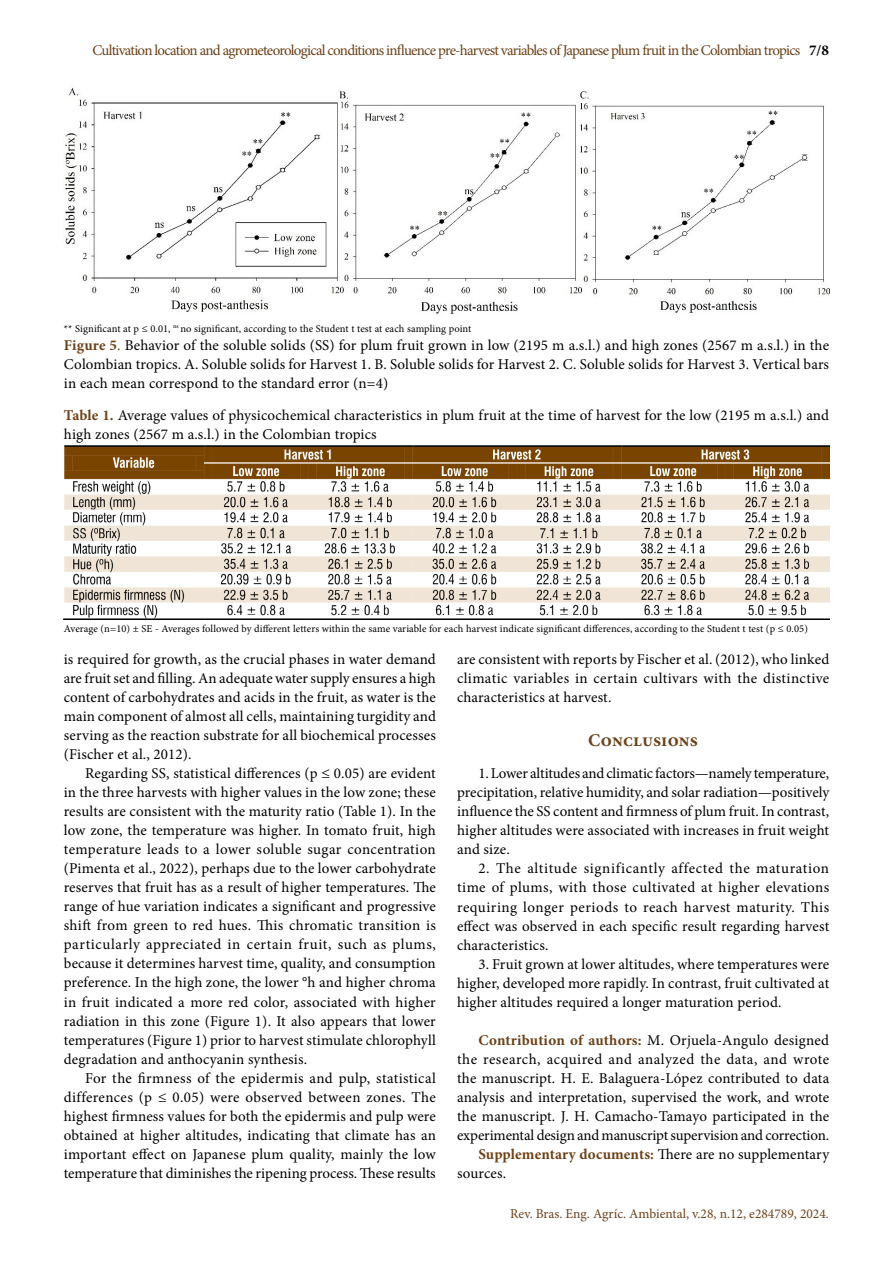
<style>
.page{position:relative;width:893px;height:1263px;background:#fff}
.page>*{position:absolute;margin:0;border:0;box-sizing:border-box;transform-origin:0 0}
.t1{font:700 18px "Minion Pro";letter-spacing:.01em;color:#6c4119}
.t2{font:15px/19px "Minion Pro";letter-spacing:.005em;color:#000;text-align:justify}
.t3{font:15px "Minion Pro";letter-spacing:-.05em;color:#6c4119}
.t4{font:15px "Minion Pro";letter-spacing:-.015em;color:#000}
.t5{font:15px "Minion Pro";letter-spacing:.035em;color:#000}
.t6{font:700 15px "Minion Pro";letter-spacing:.005em;color:#6c4119}
.t7{font:13.5px "Minion Pro";color:#6c4119}
.t8{font:10.5px "Minion Pro";letter-spacing:.005em;color:#000}
.s1{font-weight:700;color:#000}
.s2{font-weight:700;color:#6c4119}
.s3{color:#6c4119}
.s4{font-weight:400;color:#000}
</style>
<div class="page">
<img style="left:65px;top:88px;width:764px;height:226px">
<img style="left:64px;top:445px;width:765px;height:175px">
<p class="t3" style="left:93px;top:40px;width:738px">Cultivation location and agrometeorological conditions influence pre-harvest variables of Japanese plum fruit in the Colombian tropics <span class="s1">7/8</span></p>
<p class="t8" style="left:64px;top:321px;width:409px">** Significant at p ≤ 0.01, <sup>ns</sup> no significant, according to the Student t test at each sampling point</p>
<p class="t2" style="left:64px;top:336px;width:767px"><span class="s2">Figure 5</span><span class="s3">.</span> Behavior of the soluble solids (SS) for plum fruit grown in low (2195 m a.s.l.) and high zones (2567 m a.s.l.) in the Colombian tropics. A. Soluble solids for Harvest 1. B. Soluble solids for Harvest 2. C. Soluble solids for Harvest 3. Vertical bars in each mean correspond to the standard error (n=4)</p>
<p class="t2" style="left:64px;top:406px;width:767px"><span class="s2">Table 1.</span> Average values of physicochemical characteristics in plum fruit at the time of harvest for the low (2195 m a.s.l.) and high zones (2567 m a.s.l.) in the Colombian tropics</p>
<p class="t8" style="left:64px;top:621px;width:746px">Average (n=10) ± SE - Averages followed by different letters within the same variable for each harvest indicate significant differences, according to the Student t test (p ≤ 0.05)</p>
<p class="t2" style="left:64px;top:650px;width:374px">is required for growth, as the crucial phases in water demand are fruit set and filling. An adequate water supply ensures a high content of carbohydrates and acids in the fruit, as water is the main component of almost all cells, maintaining turgidity and serving as the reaction substrate for all biochemical processes (Fischer et al., 2012).</p>
<p class="t2" style="left:64px;top:764px;width:374px;text-indent:21px">Regarding SS, statistical differences (p ≤ 0.05) are evident in the three harvests with higher values in the low zone; these results are consistent with the maturity ratio (Table 1). In the low zone, the temperature was higher. In tomato fruit, high temperature leads to a lower soluble sugar concentration (Pimenta et al., 2022), perhaps due to the lower carbohydrate reserves that fruit has as a result of higher temperatures. The range of hue variation indicates a significant and progressive shift from green to red hues. This chromatic transition is particularly appreciated in certain fruit, such as plums, because it determines harvest time, quality, and consumption preference. In the high zone, the lower °h and higher chroma in fruit indicated a more red color, associated with higher radiation in this zone (Figure 1). It also appears that lower temperatures (Figure 1) prior to harvest stimulate chlorophyll degradation and anthocyanin synthesis.</p>
<p class="t2" style="left:64px;top:1068px;width:374px;text-indent:21px">For the firmness of the epidermis and pulp, statistical differences (p ≤ 0.05) were observed between zones. The highest firmness values for both the epidermis and pulp were obtained at higher altitudes, indicating that climate has an important effect on Japanese plum quality, mainly the low temperature that diminishes the ripening process. These results</p>
<p class="t2" style="left:457px;top:649px;width:374px">are consistent with reports by Fischer et al. (2012), who linked climatic variables in certain cultivars with the distinctive characteristics at harvest.</p>
<p class="t1" style="left:588px;top:728px;width:111px">Conclusions</p>
<p class="t2" style="left:457px;top:764px;width:374px;text-indent:21px">1. Lower altitudes and climatic factors—namely temperature, precipitation, relative humidity, and solar radiation—positively influence the SS content and firmness of plum fruit. In contrast, higher altitudes were associated with increases in fruit weight and size.</p>
<p class="t2" style="left:457px;top:859px;width:374px;text-indent:21px">2. The altitude significantly affected the maturation time of plums, with those cultivated at higher elevations requiring longer periods to reach harvest maturity. This effect was observed in each specific result regarding harvest characteristics.</p>
<p class="t2" style="left:457px;top:954px;width:374px;text-indent:21px">3. Fruit grown at lower altitudes, where temperatures were higher, developed more rapidly. In contrast, fruit cultivated at higher altitudes required a longer maturation period.</p>
<p class="t2" style="left:478px;top:1030px;width:352px"><span class="s2">Contribution of authors:</span> M. Orjuela-Angulo designed</p>
<p class="t5" style="left:457px;top:1049px;width:374px">the research, acquired and analyzed the data, and wrote</p>
<p class="t2" style="left:457px;top:1068px;width:374px">the manuscript. H. E. Balaguera-López contributed to data</p>
<p class="t2" style="left:457px;top:1087px;width:374px">analysis and interpretation, supervised the work, and wrote</p>
<p class="t2" style="left:457px;top:1107px;width:374px">the manuscript. J. H. Camacho-Tamayo participated in the</p>
<p class="t4" style="left:457px;top:1125px;width:374px">experimental design and manuscript supervision and correction.</p>
<p class="t6" style="left:478px;top:1143px;width:352px">Supplementary documents: <span class="s4">There are no supplementary</span></p>
<p class="t2" style="left:457px;top:1164px;width:51px">sources.</p>
<p class="t7" style="left:510px;top:1204px;width:320px">Rev. Bras. Eng. Agríc. Ambiental, v.28, n.12, e284789, 2024.</p>
</div>
